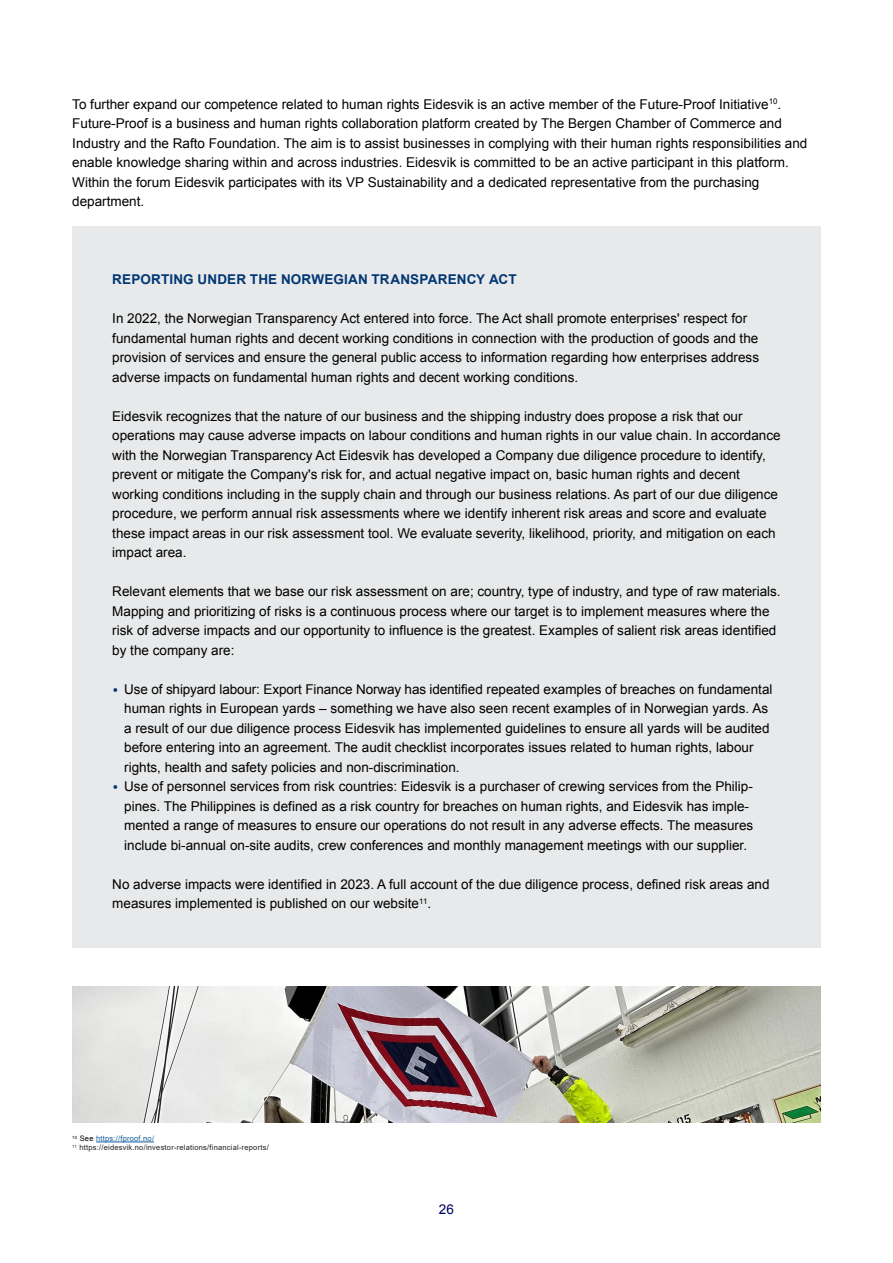
<style>
.page{position:relative;width:893px;height:1263px;background:#fff}
.page>*{position:absolute;margin:0;border:0;box-sizing:border-box;transform-origin:0 0}
.Brødtekst{font:13.5px/19.5px "Arial";color:#000}
.Brødtekst-2{font:700 13.5px "Arial";letter-spacing:.01em;color:#003774}
.t1{font:13.5px "Arial";color:#00005c}
.Brødtekst-3{font:12px "Adonis";color:#003774}
.Kommentar{font:7.5px "Arial";letter-spacing:.03em;color:#231f20}
.Kommentar-2{font:7.5px "Arial";letter-spacing:.03em;color:#175d9e}
.s1{color:#000}
</style>
<div class="page">
<div style="left:72px;top:226px;width:749px;height:721px;background:#e8e9ea"></div>
<img style="left:72px;top:986px;width:749px;height:137px">
<hr style="left:96px;top:1142px;width:58px;height:1px;background:#175d9e">
<p class="Brødtekst" style="left:72px;top:94px;width:710px">To further expand our competence related to human rights Eidesvik is an active member of the Future-Proof Initiative<sup>10</sup>.</p>
<p class="Brødtekst" style="left:72px;top:114px;width:737px">Future-Proof is a business and human rights collaboration platform created by The Bergen Chamber of Commerce and Industry and the Rafto Foundation. The aim is to assist businesses in complying with their human rights responsibilities and enable knowledge sharing within and across industries. Eidesvik is committed to be an active participant in this platform.<br>Within the forum Eidesvik participates with its VP Sustainability and a dedicated representative from the purchasing department.</p>
<p class="Brødtekst-2" style="left:112px;top:271px;width:406px">REPORTING UNDER THE NORWEGIAN TRANSPARENCY ACT</p>
<p class="Brødtekst" style="left:112px;top:309px;width:648px">In 2022, the Norwegian Transparency Act entered into force. The Act shall promote enterprises' respect for fundamental human rights and decent working conditions in connection with the production of goods and the provision of services and ensure the general public access to information regarding how enterprises address adverse impacts on fundamental human rights and decent working conditions.</p>
<p class="Brødtekst" style="left:112px;top:406px;width:670px">Eidesvik recognizes that the nature of our business and the shipping industry does propose a risk that our operations may cause adverse impacts on labour conditions and human rights in our value chain. In accordance with the Norwegian Transparency Act Eidesvik has developed a Company due diligence procedure to identify, prevent or mitigate the Company's risk for, and actual negative impact on, basic human rights and decent working conditions including in the supply chain and through our business relations. As part of our due diligence procedure, we perform annual risk assessments where we identify inherent risk areas and score and evaluate these impact areas in our risk assessment tool. We evaluate severity, likelihood, priority, and mitigation on each impact area.</p>
<p class="Brødtekst" style="left:112px;top:582px;width:670px">Relevant elements that we base our risk assessment on are; country, type of industry, and type of raw materials.<br>Mapping and prioritizing of risks is a continuous process where our target is to implement measures where the risk of adverse impacts and our opportunity to influence is the greatest. Examples of salient risk areas identified by the company are:</p>
<p class="Brødtekst-3" style="left:112px;top:683px;width:8px">•</p>
<p class="Brødtekst" style="left:124px;top:679px;width:650px">Use of shipyard labour: Export Finance Norway has identified repeated examples of breaches on fundamental human rights in European yards – something we have also seen recent examples of in Norwegian yards. As a result of our due diligence process Eidesvik has implemented guidelines to ensure all yards will be audited before entering into an agreement. The audit checklist incorporates issues related to human rights, labour rights, health and safety policies and non-discrimination.</p>
<p class="Brødtekst-3" style="left:112px;top:780px;width:8px">•</p>
<p class="Brødtekst" style="left:124px;top:777px;width:631px">Use of personnel services from risk countries: Eidesvik is a purchaser of crewing services from the Philip&shy;pines. The Philippines is defined as a risk country for breaches on human rights, and Eidesvik has imple&shy;mented a range of measures to ensure our operations do not result in any adverse effects. The measures include bi-annual on-site audits, crew conferences and monthly management meetings with our supplier.</p>
<p class="Brødtekst" style="left:112px;top:874px;width:659px">No adverse impacts were identified in 2023. A full account of the due diligence process, defined risk areas and measures implemented is published on our website<sup>11</sup>.</p>
<p class="Kommentar-2" style="left:72px;top:1133px;width:83px"><sup>10</sup> <span class="s1">See</span> https://fproof.no/</p>
<p class="Kommentar" style="left:72px;top:1142px;width:198px"><sup>11</sup> https://eidesvik.no/investor-relations/financial-reports/</p>
<p class="t1" style="left:439px;top:1201px;width:17px">26</p>
</div>
